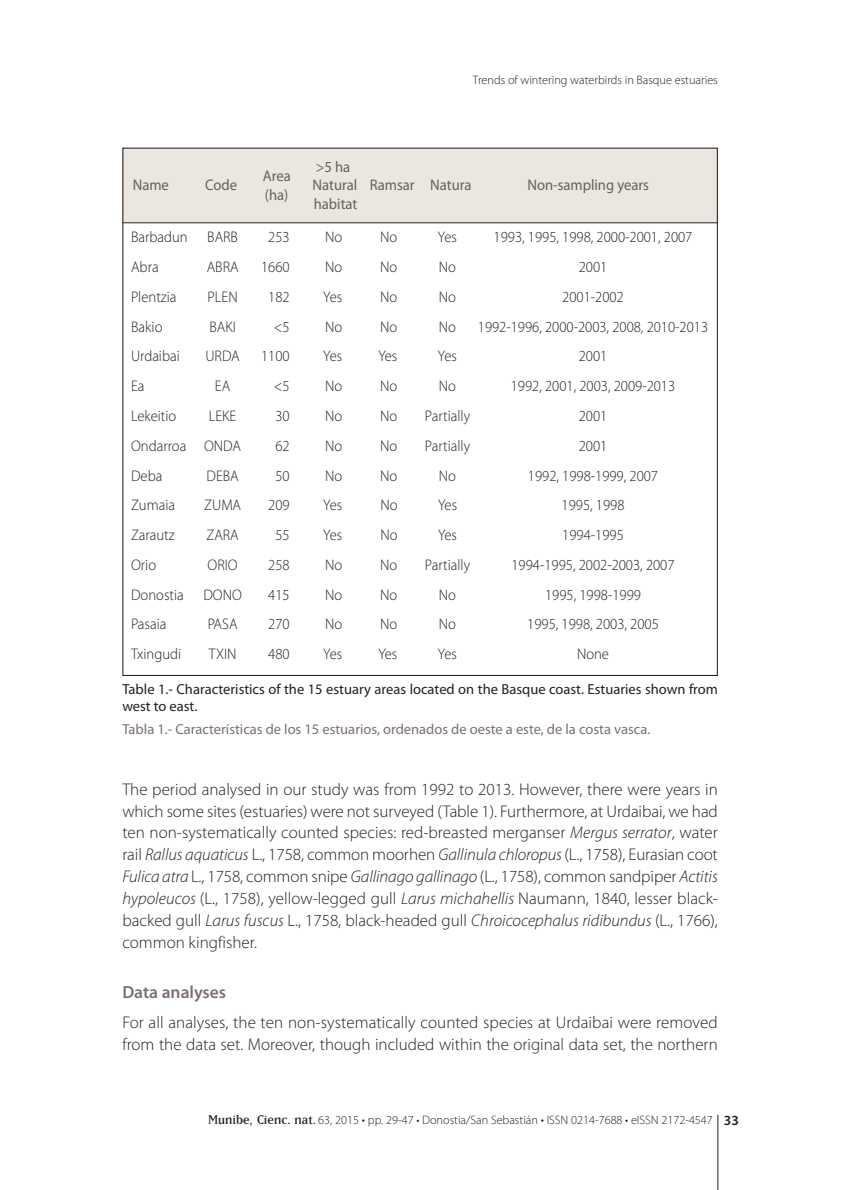
<style>
.page{position:relative;width:842px;height:1190px;background:#fff}
.page>*{position:absolute;margin:0;border:0;box-sizing:border-box;transform-origin:0 0}
.t1{font:600 17.5px "Myriad Pro";color:#7c716d}
.t2{font:300 16.97px/21.9px "Myriad Pro";color:#231f20;text-align:justify}
.t3{font:300 15.4px "Myriad Pro";color:#231f20;scale:.95 1}
.t4{font:15.4px "Myriad Pro";color:#63615f;scale:.95 1}
.t5{font:14.53px/16.6px "Myriad Pro";color:#231f20}
.t6{font:14.53px "Myriad Pro";color:#7c716d}
.t7{font:300 12.25px "Myriad Pro";color:#231f20}
.s1{font-style:italic}
.s2{font-family:"Matrix Lining";font-weight:400;font-size:14.88px}
.s3{font-size:13.12px}
.s4{font-weight:600;font-size:14px}
</style>
<div class="page">
<hr style="left:717px;top:1115px;width:1px;height:75px;background:#231f20">
<div style="left:122px;top:149px;width:596px;height:73px;background:#ebe6df"></div>
<hr style="left:122px;top:222px;width:596px;height:1px;background:#231f20">
<p class="t7" style="left:473px;top:75px;width:246px">Trends of wintering waterbirds in Basque estuaries</p>
<p class="t4" style="left:133px;top:179px;width:40px">Name</p>
<p class="t4" style="left:205px;top:179px;width:35px">Code</p>
<p class="t4" style="left:263px;top:170px;width:31px">Area</p>
<p class="t4" style="left:265px;top:190px;width:26px">(ha)</p>
<p class="t4" style="left:316px;top:162px;width:38px">&gt;5 ha</p>
<p class="t4" style="left:312px;top:179px;width:169px">Natural Ramsar Natura</p>
<p class="t4" style="left:527px;top:179px;width:129px">Non-sampling years</p>
<p class="t4" style="left:314px;top:198px;width:47px">habitat</p>
<p class="t3" style="left:131px;top:232px;width:61px">Barbadun</p>
<p class="t3" style="left:207px;top:232px;width:34px">BARB</p>
<p class="t3" style="left:268px;top:232px;width:24px">253</p>
<p class="t3" style="left:325px;top:232px;width:20px">No</p>
<p class="t3" style="left:380px;top:232px;width:20px">No</p>
<p class="t3" style="left:438px;top:232px;width:22px">Yes</p>
<p class="t3" style="left:493px;top:232px;width:211px">1993, 1995, 1998, 2000-2001, 2007</p>
<p class="t3" style="left:131px;top:261px;width:31px">Abra</p>
<p class="t3" style="left:207px;top:261px;width:35px">ABRA</p>
<p class="t3" style="left:261px;top:261px;width:32px">1660</p>
<p class="t3" style="left:325px;top:261px;width:20px">No</p>
<p class="t3" style="left:380px;top:261px;width:20px">No</p>
<p class="t3" style="left:439px;top:261px;width:20px">No</p>
<p class="t3" style="left:578px;top:261px;width:32px">2001</p>
<p class="t3" style="left:131px;top:291px;width:49px">Plentzia</p>
<p class="t3" style="left:208px;top:291px;width:33px">PLEN</p>
<p class="t3" style="left:268px;top:291px;width:24px">182</p>
<p class="t3" style="left:323px;top:291px;width:22px">Yes</p>
<p class="t3" style="left:380px;top:291px;width:20px">No</p>
<p class="t3" style="left:439px;top:291px;width:20px">No</p>
<p class="t3" style="left:562px;top:291px;width:66px">2001-2002</p>
<p class="t3" style="left:131px;top:321px;width:35px">Bakio</p>
<p class="t3" style="left:209px;top:321px;width:29px">BAKI</p>
<p class="t3" style="left:274px;top:321px;width:18px">&lt;5</p>
<p class="t3" style="left:325px;top:321px;width:20px">No</p>
<p class="t3" style="left:380px;top:321px;width:20px">No</p>
<p class="t3" style="left:439px;top:321px;width:20px">No</p>
<p class="t3" style="left:478px;top:321px;width:244px">1992-1996, 2000-2003, 2008, 2010-2013</p>
<p class="t3" style="left:131px;top:351px;width:53px">Urdaibai</p>
<p class="t3" style="left:205px;top:351px;width:38px">URDA</p>
<p class="t3" style="left:261px;top:351px;width:32px">1100</p>
<p class="t3" style="left:323px;top:351px;width:22px">Yes</p>
<p class="t3" style="left:378px;top:351px;width:22px">Yes</p>
<p class="t3" style="left:438px;top:351px;width:22px">Yes</p>
<p class="t3" style="left:578px;top:351px;width:32px">2001</p>
<p class="t3" style="left:131px;top:380px;width:16px">Ea</p>
<p class="t3" style="left:215px;top:380px;width:18px">EA</p>
<p class="t3" style="left:274px;top:380px;width:18px">&lt;5</p>
<p class="t3" style="left:325px;top:380px;width:20px">No</p>
<p class="t3" style="left:380px;top:380px;width:20px">No</p>
<p class="t3" style="left:439px;top:380px;width:20px">No</p>
<p class="t3" style="left:511px;top:380px;width:175px">1992, 2001, 2003, 2009-2013</p>
<p class="t3" style="left:131px;top:410px;width:49px">Lekeitio</p>
<p class="t3" style="left:209px;top:410px;width:30px">LEKE</p>
<p class="t3" style="left:275px;top:410px;width:17px">30</p>
<p class="t3" style="left:325px;top:410px;width:20px">No</p>
<p class="t3" style="left:380px;top:410px;width:20px">No</p>
<p class="t3" style="left:425px;top:410px;width:49px">Partially</p>
<p class="t3" style="left:578px;top:410px;width:32px">2001</p>
<p class="t3" style="left:131px;top:440px;width:117px">Ondarroa ONDA</p>
<p class="t3" style="left:275px;top:440px;width:17px">62</p>
<p class="t3" style="left:325px;top:440px;width:20px">No</p>
<p class="t3" style="left:380px;top:440px;width:20px">No</p>
<p class="t3" style="left:425px;top:440px;width:49px">Partially</p>
<p class="t3" style="left:578px;top:440px;width:32px">2001</p>
<p class="t3" style="left:131px;top:470px;width:35px">Deba</p>
<p class="t3" style="left:206px;top:470px;width:35px">DEBA</p>
<p class="t3" style="left:275px;top:470px;width:17px">50</p>
<p class="t3" style="left:325px;top:470px;width:20px">No</p>
<p class="t3" style="left:380px;top:470px;width:20px">No</p>
<p class="t3" style="left:439px;top:470px;width:20px">No</p>
<p class="t3" style="left:528px;top:470px;width:138px">1992, 1998-1999, 2007</p>
<p class="t3" style="left:131px;top:499px;width:48px">Zumaia</p>
<p class="t3" style="left:204px;top:499px;width:40px">ZUMA</p>
<p class="t3" style="left:268px;top:499px;width:24px">209</p>
<p class="t3" style="left:323px;top:499px;width:22px">Yes</p>
<p class="t3" style="left:380px;top:499px;width:20px">No</p>
<p class="t3" style="left:438px;top:499px;width:22px">Yes</p>
<p class="t3" style="left:561px;top:499px;width:68px">1995, 1998</p>
<p class="t3" style="left:131px;top:529px;width:47px">Zarautz</p>
<p class="t3" style="left:206px;top:529px;width:36px">ZARA</p>
<p class="t3" style="left:275px;top:529px;width:17px">55</p>
<p class="t3" style="left:323px;top:529px;width:22px">Yes</p>
<p class="t3" style="left:380px;top:529px;width:20px">No</p>
<p class="t3" style="left:438px;top:529px;width:22px">Yes</p>
<p class="t3" style="left:562px;top:529px;width:66px">1994-1995</p>
<p class="t3" style="left:131px;top:559px;width:28px">Orio</p>
<p class="t3" style="left:208px;top:559px;width:33px">ORIO</p>
<p class="t3" style="left:268px;top:559px;width:24px">258</p>
<p class="t3" style="left:325px;top:559px;width:20px">No</p>
<p class="t3" style="left:380px;top:559px;width:20px">No</p>
<p class="t3" style="left:425px;top:559px;width:49px">Partially</p>
<p class="t3" style="left:511px;top:559px;width:173px">1994-1995, 2002-2003, 2007</p>
<p class="t3" style="left:131px;top:589px;width:57px">Donostia</p>
<p class="t3" style="left:203px;top:589px;width:42px">DONO</p>
<p class="t3" style="left:268px;top:589px;width:24px">415</p>
<p class="t3" style="left:325px;top:589px;width:20px">No</p>
<p class="t3" style="left:380px;top:589px;width:20px">No</p>
<p class="t3" style="left:439px;top:589px;width:20px">No</p>
<p class="t3" style="left:545px;top:589px;width:102px">1995, 1998-1999</p>
<p class="t3" style="left:131px;top:618px;width:39px">Pasaia</p>
<p class="t3" style="left:208px;top:618px;width:33px">PASA</p>
<p class="t3" style="left:268px;top:618px;width:24px">270</p>
<p class="t3" style="left:325px;top:618px;width:20px">No</p>
<p class="t3" style="left:380px;top:618px;width:20px">No</p>
<p class="t3" style="left:439px;top:618px;width:20px">No</p>
<p class="t3" style="left:527px;top:618px;width:140px">1995, 1998, 2003, 2005</p>
<p class="t3" style="left:131px;top:648px;width:54px">Txingudi</p>
<p class="t3" style="left:209px;top:648px;width:31px">TXIN</p>
<p class="t3" style="left:268px;top:648px;width:24px">480</p>
<p class="t3" style="left:323px;top:648px;width:22px">Yes</p>
<p class="t3" style="left:378px;top:648px;width:22px">Yes</p>
<p class="t3" style="left:438px;top:648px;width:22px">Yes</p>
<p class="t3" style="left:577px;top:648px;width:35px">None</p>
<p class="t5" style="left:122px;top:682px;width:597px">Table 1.- Characteristics of the 15 estuary areas located on the Basque coast. Estuaries shown from west to east.</p>
<p class="t6" style="left:122px;top:724px;width:529px">Tabla 1.- Características de los 15 estuarios, ordenados de oeste a este, de la costa vasca.</p>
<p class="t2" style="left:122px;top:779px;width:597px">The period analysed in our study was from 1992 to 2013. However, there were years in which some sites (estuaries) were not surveyed (Table 1). Furthermore, at Urdaibai, we had ten non-systematically counted species: red-breasted merganser <span class="s1">Mergus serrator</span>, water rail <span class="s1">Rallus aquaticus</span> L., 1758, common moorhen <span class="s1">Gallinula chloropus</span> (L., 1758), Eurasian coot <span class="s1">Fulica atra</span> L., 1758, common snipe <span class="s1">Gallinago gallinago</span> (L., 1758), common sandpiper <span class="s1">Actitis hypoleucos</span> (L., 1758), yellow-legged gull <span class="s1">Larus michahellis</span> Naumann, 1840, lesser black&shy;backed gull <span class="s1">Larus fuscus</span> L., 1758, black-headed gull <span class="s1">Chroicocephalus ridibundus</span> (L., 1766), common kingfisher.</p>
<p class="t1" style="left:122px;top:986px;width:105px">Data analyses</p>
<p class="t2" style="left:122px;top:1013px;width:597px">For all analyses, the ten non-systematically counted species at Urdaibai were removed from the data set. Moreover, though included within the original data set, the northern</p>
<p class="t7" style="left:208px;top:1115px;width:532px"><span class="s2">Munibe, Cienc. nat.</span> 63, 2015 <span class="s3">•</span> pp. 29-47 • Donostia/San Sebastián <span class="s3">•</span> ISSN 0214-7688 • eISSN 2172-4547 <span class="s4">33</span></p>
</div>
